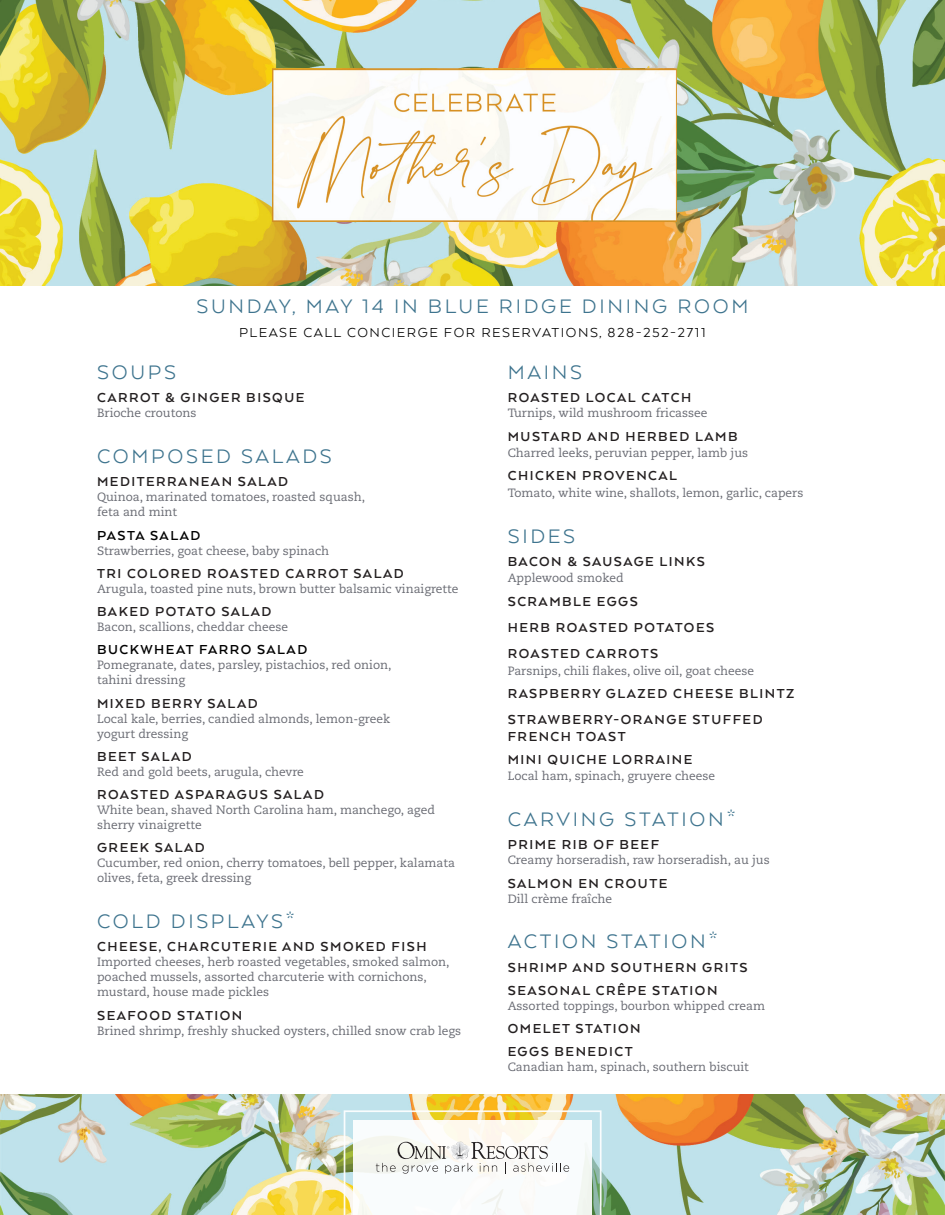
<style>
.page{position:relative;width:945px;height:1215px;background:#fff}
.page>*{position:absolute;margin:0;border:0;box-sizing:border-box;transform-origin:0 0}
.t1{font:22.5px "Arquitecta";letter-spacing:.12em;color:#3e748e}
.t2{font:700 15px/16.5px "Arquitecta";letter-spacing:.1em;color:#231f20}
.t3{font:15px "Arquitecta";letter-spacing:.1em;color:#000}
.t4{font:700 15px "Arquitecta";letter-spacing:.1em;color:#000}
.t5{font:12px/15px "Caecilia LT Std";color:#696b73}
</style>
<div class="page">
<img style="left:0;top:0;width:945px;height:286px">
<img style="left:0;top:1094px;width:945px;height:121px">
<svg style="left:344px;top:1110px;width:258px;height:105px"></svg>
<img style="left:272px;top:69px;width:405px;height:153px">
<p class="t1" style="left:196px;top:292px;width:554px">SUNDAY, MAY 14 IN BLUE RIDGE DINING ROOM</p>
<p class="t3" style="left:239px;top:323px;width:468px">PLEASE CALL CONCIERGE FOR RESERVATIONS, 828-252-2711</p>
<p class="t1" style="left:97px;top:358px;width:80px">SOUPS</p>
<p class="t2" style="left:97px;top:389px;width:209px">CARROT &amp; GINGER BISQUE</p>
<p class="t5" style="left:97px;top:406px;width:101px">Brioche croutons</p>
<p class="t1" style="left:97px;top:442px;width:236px">COMPOSED SALADS</p>
<p class="t2" style="left:97px;top:473px;width:192px">MEDITERRANEAN SALAD</p>
<p class="t5" style="left:97px;top:490px;width:269px">Quinoa, marinated tomatoes, roasted squash, feta and mint</p>
<p class="t4" style="left:97px;top:526px;width:105px">PASTA SALAD</p>
<p class="t5" style="left:97px;top:543px;width:234px">Strawberries, goat cheese, baby spinach</p>
<p class="t2" style="left:97px;top:565px;width:308px">TRI COLORED ROASTED CARROT SALAD</p>
<p class="t5" style="left:97px;top:582px;width:363px">Arugula, toasted pine nuts, brown butter balsamic vinaigrette</p>
<p class="t2" style="left:97px;top:603px;width:176px">BAKED POTATO SALAD</p>
<p class="t5" style="left:97px;top:620px;width:192px">Bacon, scallions, cheddar cheese</p>
<p class="t4" style="left:97px;top:641px;width:212px">BUCKWHEAT FARRO SALAD</p>
<p class="t5" style="left:97px;top:658px;width:296px">Pomegranate, dates, parsley, pistachios, red onion, tahini dressing</p>
<p class="t2" style="left:97px;top:694px;width:162px">MIXED BERRY SALAD</p>
<p class="t5" style="left:97px;top:711px;width:295px">Local kale, berries, candied almonds, lemon-greek yogurt dressing</p>
<p class="t2" style="left:97px;top:748px;width:96px">BEET SALAD</p>
<p class="t5" style="left:97px;top:765px;width:208px">Red and gold beets, arugula, chevre</p>
<p class="t2" style="left:97px;top:786px;width:228px">ROASTED ASPARAGUS SALAD</p>
<p class="t5" style="left:97px;top:803px;width:339px">White bean, shaved North Carolina ham, manchego, aged sherry vinaigrette</p>
<p class="t2" style="left:97px;top:839px;width:109px">GREEK SALAD</p>
<p class="t5" style="left:97px;top:856px;width:359px">Cucumber, red onion, cherry tomatoes, bell pepper, kalamata olives, feta, greek dressing</p>
<p class="t1" style="left:97px;top:907px;width:200px">COLD DISPLAYS*</p>
<p class="t2" style="left:97px;top:938px;width:331px">CHEESE, CHARCUTERIE AND SMOKED FISH</p>
<p class="t5" style="left:97px;top:955px;width:354px">Imported cheeses, herb roasted vegetables, smoked salmon, poached mussels, assorted charcuterie with cornichons, mustard, house made pickles</p>
<p class="t2" style="left:97px;top:1006px;width:147px">SEAFOOD STATION</p>
<p class="t5" style="left:97px;top:1023px;width:365px">Brined shrimp, freshly shucked oysters, chilled snow crab legs</p>
<p class="t1" style="left:508px;top:358px;width:76px">MAINS</p>
<p class="t2" style="left:508px;top:389px;width:185px">ROASTED LOCAL CATCH</p>
<p class="t5" style="left:508px;top:406px;width:201px">Turnips, wild mushroom fricassee</p>
<p class="t2" style="left:508px;top:427px;width:231px">MUSTARD AND HERBED LAMB</p>
<p class="t5" style="left:508px;top:446px;width:242px">Charred leeks, peruvian pepper, lamb jus</p>
<p class="t2" style="left:508px;top:467px;width:171px">CHICKEN PROVENCAL</p>
<p class="t5" style="left:508px;top:486px;width:297px">Tomato, white wine, shallots, lemon, garlic, capers</p>
<p class="t1" style="left:508px;top:522px;width:69px">SIDES</p>
<p class="t2" style="left:508px;top:553px;width:199px">BACON &amp; SAUSAGE LINKS</p>
<p class="t5" style="left:508px;top:571px;width:117px">Applewood smoked</p>
<p class="t2" style="left:508px;top:592px;width:132px">SCRAMBLE EGGS</p>
<p class="t2" style="left:508px;top:619px;width:208px">HERB ROASTED POTATOES</p>
<p class="t2" style="left:508px;top:645px;width:152px">ROASTED CARROTS</p>
<p class="t5" style="left:508px;top:663px;width:248px">Parsnips, chili flakes, olive oil, goat cheese</p>
<p class="t2" style="left:508px;top:685px;width:288px">RASPBERRY GLAZED CHEESE BLINTZ</p>
<p class="t2" style="left:508px;top:711px;width:256px">STRAWBERRY-ORANGE STUFFED<br>FRENCH TOAST</p>
<p class="t2" style="left:508px;top:751px;width:186px">MINI QUICHE LORRAINE</p>
<p class="t5" style="left:508px;top:769px;width:209px">Local ham, spinach, gruyere cheese</p>
<p class="t1" style="left:508px;top:805px;width:230px">CARVING STATION*</p>
<p class="t2" style="left:508px;top:836px;width:153px">PRIME RIB OF BEEF</p>
<p class="t5" style="left:508px;top:853px;width:264px">Creamy horseradish, raw horseradish, au jus</p>
<p class="t2" style="left:508px;top:874px;width:161px">SALMON EN CROUTE</p>
<p class="t5" style="left:508px;top:891px;width:106px">Dill crème fraîche</p>
<p class="t1" style="left:508px;top:928px;width:212px">ACTION STATION*</p>
<p class="t2" style="left:508px;top:958px;width:242px">SHRIMP AND SOUTHERN GRITS</p>
<p class="t2" style="left:508px;top:982px;width:211px">SEASONAL CRÊPE STATION</p>
<p class="t5" style="left:508px;top:999px;width:259px">Assorted toppings, bourbon whipped cream</p>
<p class="t2" style="left:508px;top:1020px;width:134px">OMELET STATION</p>
<p class="t2" style="left:508px;top:1043px;width:126px">EGGS BENEDICT</p>
<p class="t5" style="left:508px;top:1060px;width:243px">Canadian ham, spinach, southern biscuit</p>
</div>
